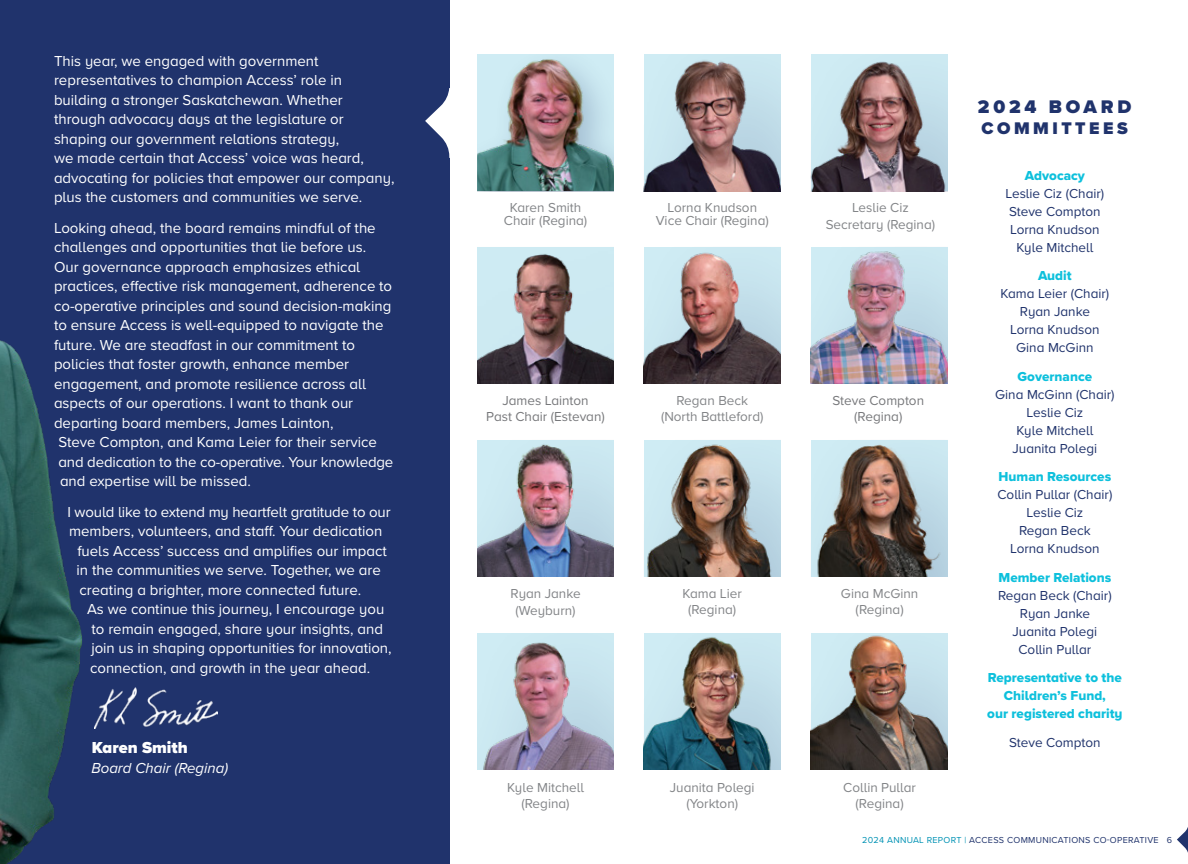
<style>
.page{position:relative;width:1188px;height:864px;background:#fff}
.page>*{position:absolute;margin:0;border:0;box-sizing:border-box;transform-origin:0 0}
.t1{font:900 18.9px "Proxima Nova";letter-spacing:.2em;color:#20336c}
.t2{font:900 17.4px "Proxima Nova";letter-spacing:.2em;color:#20336c}
.t3{font:900 16.5px "Proxima Nova A";color:#fff}
.t4{font:15px/19.5px "Proxima Nova A";color:#fff}
.t5{font:italic 15px "Proxima Nova A";color:#fff}
.t6{font:13.5px/18px "Proxima Nova A";color:#20336c;text-align:center}
.t7{font:13.5px/16.2px "Proxima Nova A";color:#838588;text-align:center}
.t8{font:13.5px/18px "Proxima Nova A Extrabld";color:#0dc0dc;text-align:center}
.t9{font:13.5px "Proxima Nova Extrabld";color:#0dc0dc}
.t10{font:13.5px/16.2px "Proxima Nova A";color:#77787b;text-align:center}
.t11{font:9px "Proxima Nova A";letter-spacing:.035em;color:#20336c}
.s1{color:#0092b4}
</style>
<div class="page">
<svg style="left:1177px;top:827px;width:11px;height:26px"></svg>
<div style="left:0;top:0;width:449px;height:864px;background:#20336c"></div>
<img style="left:0;top:340px;width:82px;height:524px">
<img style="left:477px;top:57px;width:137px;height:134px">
<img style="left:644px;top:55px;width:137px;height:136px">
<img style="left:811px;top:55px;width:136px;height:136px">
<img style="left:477px;top:247px;width:137px;height:136px">
<img style="left:644px;top:247px;width:137px;height:136px">
<img style="left:811px;top:247px;width:136px;height:136px">
<img style="left:477px;top:440px;width:137px;height:136px">
<img style="left:644px;top:440px;width:137px;height:136px">
<img style="left:811px;top:440px;width:136px;height:136px">
<img style="left:477px;top:634px;width:137px;height:136px">
<img style="left:644px;top:634px;width:137px;height:136px">
<img style="left:811px;top:634px;width:136px;height:136px">
<img style="left:94px;top:687px;width:124px;height:42px">
<svg style="left:425px;top:88px;width:25px;height:70px"></svg>
<p class="t4" style="left:54px;top:51px;width:342px">This year, we engaged with government representatives to champion Access’ role in building a stronger Saskatchewan. Whether through advocacy days at the legislature or shaping our government relations strategy,<br>we made certain that Access’ voice was heard, advocating for policies that empower our company, plus the customers and communities we serve.</p>
<p class="t4" style="left:54px;top:217px;width:323px">Looking ahead, the board remains mindful of the</p>
<p class="t4" style="left:54px;top:237px;width:314px">challenges and opportunities that lie before us.</p>
<p class="t4" style="left:54px;top:256px;width:308px">Our governance approach emphasizes ethical</p>
<p class="t4" style="left:54px;top:276px;width:340px">practices, effective risk management, adherence to</p>
<p class="t4" style="left:54px;top:295px;width:339px">co-operative principles and sound decision-making</p>
<p class="t4" style="left:54px;top:315px;width:331px">to ensure Access is well-equipped to navigate the</p>
<p class="t4" style="left:54px;top:334px;width:303px">future. We are steadfast in our commitment to</p>
<p class="t4" style="left:54px;top:354px;width:297px">policies that foster growth, enhance member</p>
<p class="t4" style="left:54px;top:373px;width:314px">engagement, and promote resilience across all</p>
<p class="t4" style="left:54px;top:393px;width:301px">aspects of our operations. I want to thank our</p>
<p class="t4" style="left:54px;top:412px;width:281px">departing board members, James Lainton,</p>
<p class="t4" style="left:58px;top:432px;width:320px">Steve Compton, and Kama Leier for their service</p>
<p class="t4" style="left:58px;top:451px;width:336px">and dedication to the co-operative. Your knowledge</p>
<p class="t4" style="left:60px;top:471px;width:192px">and expertise will be missed.</p>
<p class="t4" style="left:68px;top:501px;width:325px">I would like to extend my heartfelt gratitude to our</p>
<p class="t4" style="left:69px;top:521px;width:315px">members, volunteers, and staff. Your dedication</p>
<p class="t4" style="left:77px;top:540px;width:311px">fuels Access’ success and amplifies our impact</p>
<p class="t4" style="left:76px;top:560px;width:306px">in the communities we serve. Together, we are</p>
<p class="t4" style="left:80px;top:579px;width:283px">creating a brighter, more connected future.</p>
<p class="t4" style="left:87px;top:599px;width:299px">As we continue this journey, I encourage you</p>
<p class="t4" style="left:92px;top:618px;width:293px">to remain engaged, share your insights, and</p>
<p class="t4" style="left:92px;top:638px;width:302px">join us in shaping opportunities for innovation,</p>
<p class="t4" style="left:90px;top:657px;width:282px">connection, and growth in the year ahead.</p>
<p class="t3" style="left:92px;top:736px;width:98px">Karen Smith</p>
<p class="t5" style="left:91px;top:757px;width:138px">Board Chair (Regina)</p>
<p class="t7" style="left:504px;top:201px;width:85px;line-height:12.5px">Karen Smith<br>Chair (Regina)</p>
<p class="t7" style="left:656px;top:201px;width:115px;line-height:12.5px">Lorna Knudson<br>Vice Chair (Regina)</p>
<p class="t7" style="left:826px;top:199px;width:111px">Leslie Ciz<br>Secretary (Regina)</p>
<p class="t10" style="left:486px;top:391px;width:120px">James Lainton<br>Past Chair (Estevan)</p>
<p class="t7" style="left:661px;top:391px;width:104px">Regan Beck (North Battleford)</p>
<p class="t10" style="left:833px;top:391px;width:93px">Steve Compton (Regina)</p>
<p class="t7" style="left:510px;top:585px;width:72px">Ryan Janke (Weyburn)</p>
<p class="t7" style="left:682px;top:585px;width:61px">Kama Lier (Regina)</p>
<p class="t7" style="left:841px;top:585px;width:79px">Gina McGinn (Regina)</p>
<p class="t7" style="left:507px;top:779px;width:78px">Kyle Mitchell (Regina)</p>
<p class="t7" style="left:670px;top:779px;width:86px">Juanita Polegi (Yorkton)</p>
<p class="t7" style="left:843px;top:779px;width:74px">Collin Pullar (Regina)</p>
<p class="t1" style="left:978px;top:93px;width:155px">2024 BOARD</p>
<p class="t2" style="left:982px;top:115px;width:148px">COMMITTEES</p>
<p class="t9" style="left:1025px;top:165px;width:62px">Advocacy</p>
<p class="t6" style="left:1006px;top:184px;width:100px">Leslie Ciz (Chair)<br>Steve Compton<br>Lorna Knudson<br>Kyle Mitchell</p>
<p class="t9" style="left:1038px;top:266px;width:35px">Audit</p>
<p class="t6" style="left:1000px;top:284px;width:110px">Kama Leier (Chair)<br>Ryan Janke<br>Lorna Knudson<br>Gina McGinn</p>
<p class="t9" style="left:1018px;top:366px;width:76px">Governance</p>
<p class="t6" style="left:995px;top:385px;width:121px">Gina McGinn (Chair)<br>Leslie Ciz<br>Kyle Mitchell<br>Juanita Polegi</p>
<p class="t9" style="left:999px;top:467px;width:114px">Human Resources</p>
<p class="t6" style="left:997px;top:485px;width:116px">Collin Pullar (Chair)<br>Leslie Ciz<br>Regan Beck<br>Lorna Knudson</p>
<p class="t9" style="left:999px;top:567px;width:114px">Member Relations</p>
<p class="t6" style="left:998px;top:586px;width:115px">Regan Beck (Chair)<br>Ryan Janke<br>Juanita Polegi<br>Collin Pullar</p>
<p class="t8" style="left:987px;top:668px;width:137px">Representative to the<br>Children’s Fund,<br>our registered charity</p>
<p class="t6" style="left:1009px;top:733px;width:93px">Steve Compton</p>
<p class="t11" style="left:862px;top:834px;width:312px"><span class="s1">2024 ANNUAL REPORT |</span> ACCESS COMMUNICATIONS CO-OPERATIVE 6</p>
</div>
